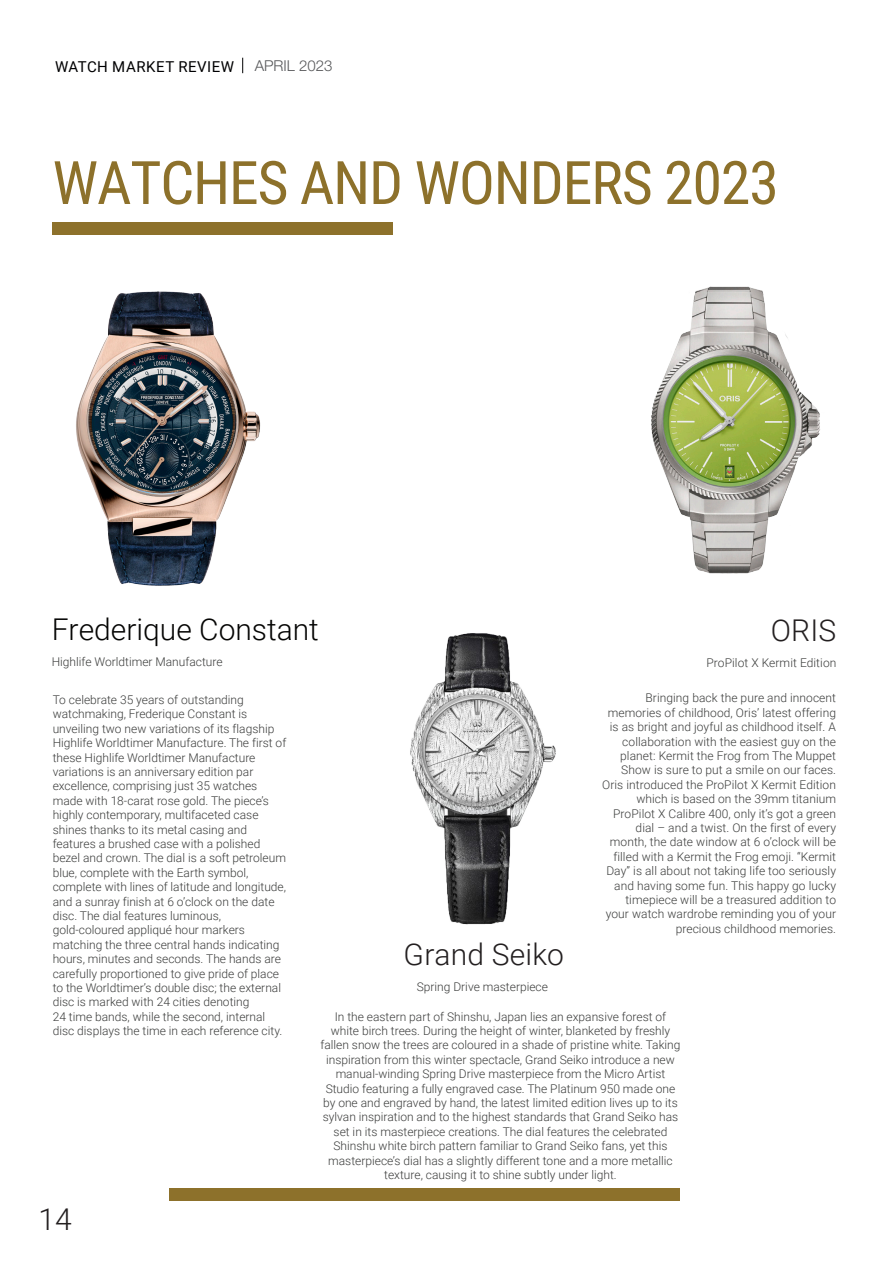
<style>
.page{position:relative;width:893px;height:1263px;background:#fff}
.page>*{position:absolute;margin:0;border:0;box-sizing:border-box;transform-origin:0 0}
.t1{font:60px "Roboto Condensed";letter-spacing:-.02em;color:#8d712b}
.t2{font:300 30px "Roboto";color:#050504}
.t3{font:300 30px "Roboto";letter-spacing:.005em;color:#231f20}
.t4{font:15px "Roboto";letter-spacing:.035em;color:#000002}
.t5{font:300 15px "Helvetica Neue";color:#57585a}
.t6{font:300 12px/14.4px "Roboto";color:#3b3c3b;text-align:right}
</style>
<div class="page">
<div style="left:170px;top:1188px;width:510px;height:13px;background:#8d712b"></div>
<svg style="left:242px;top:58px;width:1px;height:15px"></svg>
<img style="left:76px;top:291px;width:185px;height:295px">
<img style="left:651px;top:286px;width:169px;height:288px">
<img style="left:410px;top:633px;width:146px;height:292px">
<div style="left:52px;top:222px;width:340px;height:13px;background:#8d712b"></div>
<p class="t4" style="left:55px;top:56px;width:180px">WATCH MARKET REVIEW</p>
<p class="t5" style="left:255px;top:57px;width:79px">APRIL 2023</p>
<h1 class="t1" style="left:52px;top:141px;width:728px">WATCHES AND WONDERS 2023</h1>
<h2 class="t2" style="left:52px;top:608px;width:269px">Frederique Constant</h2>
<p class="t6" style="left:52px;top:654px;width:172px">Highlife Worldtimer Manufacture</p>
<h2 class="t3" style="left:771px;top:609px;width:67px">ORIS</h2>
<p class="t6" style="left:706px;top:655px;width:131px">ProPilot X Kermit Edition</p>
<p class="t6" style="left:53px;top:692px;width:235px;text-align:left">To celebrate 35 years of outstanding watchmaking, Frederique Constant is unveiling two new variations of its flagship Highlife Worldtimer Manufacture. The first of these Highlife Worldtimer Manufacture variations is an anniversary edition par excellence, comprising just 35 watches made with 18-carat rose gold. The piece’s highly contemporary, multifaceted case shines thanks to its metal casing and features a brushed case with a polished bezel and crown. The dial is a soft petroleum blue, complete with the Earth symbol, complete with lines of latitude and longitude, and a sunray finish at 6 o’clock on the date disc. The dial features luminous, gold-coloured appliqué hour markers matching the three central hands indicating hours, minutes and seconds. The hands are carefully proportioned to give pride of place to the Worldtimer’s double disc; the external disc is marked with 24 cities denoting<br>24 time bands, while the second, internal disc displays the time in each reference city.</p>
<h2 class="t3" style="left:39px;top:1198px;width:35px">14</h2>
<h2 class="t3" style="left:404px;top:933px;width:162px">Grand Seiko</h2>
<p class="t6" style="left:417px;top:979px;width:133px">Spring Drive masterpiece</p>
<p class="t6" style="left:602px;top:690px;width:235px">Bringing back the pure and innocent memories of childhood, Oris’ latest offering is as bright and joyful as childhood itself. A collaboration with the easiest guy on the planet: Kermit the Frog from The Muppet Show is sure to put a smile on our faces.<br>Oris introduced the ProPilot X Kermit Edition which is based on the 39mm titanium ProPilot X Calibre 400, only it’s got a green dial – and a twist. On the first of every month, the date window at 6 o’clock will be filled with a Kermit the Frog emoji. “Kermit Day” is all about not taking life too seriously and having some fun. This happy go lucky timepiece will be a treasured addition to your watch wardrobe reminding you of your precious childhood memories.</p>
<p class="t6" style="left:320px;top:1009px;width:362px;text-align:center">In the eastern part of Shinshu, Japan lies an expansive forest of white birch trees. During the height of winter, blanketed by freshly fallen snow the trees are coloured in a shade of pristine white. Taking inspiration from this winter spectacle, Grand Seiko introduce a new manual-winding Spring Drive masterpiece from the Micro Artist Studio featuring a fully engraved case. The Platinum 950 made one by one and engraved by hand, the latest limited edition lives up to its sylvan inspiration and to the highest standards that Grand Seiko has set in its masterpiece creations. The dial features the celebrated Shinshu white birch pattern familiar to Grand Seiko fans, yet this masterpiece’s dial has a slightly different tone and a more metallic texture, causing it to shine subtly under light.</p>
</div>
